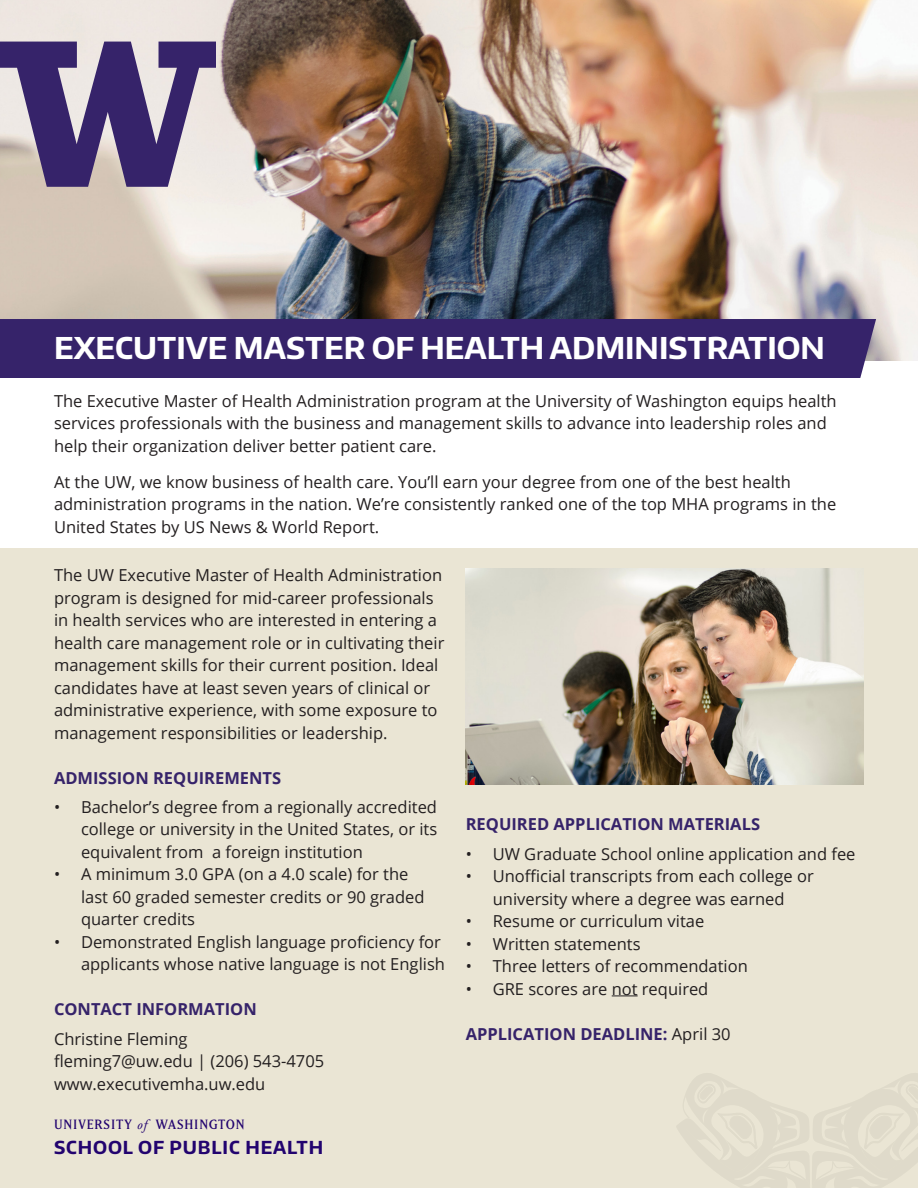
<style>
.page{position:relative;width:918px;height:1188px;background:#fff}
.page>*{position:absolute;margin:0;border:0;box-sizing:border-box;transform-origin:0 0}
.t1{font:700 30px "Encode Sans Normal";color:#fff}
.t2{font:700 17.7px "Encode Sans Normal";letter-spacing:.05em;color:#22036f}
.t3{font:16.5px/22.5px "Open Sans";color:#231f20}
.t4{font:700 16.5px "Open Sans";color:#36236a}
.t5{font:13.2px "Matrix II Reg";letter-spacing:.07em;color:#22036f}
.s1{font-family:"Adobe Garamond Pro";font-style:italic;font-size:13.8px}
.s2{font-weight:400;color:#231f20}
</style>
<div class="page">
<div style="left:0;top:549px;width:918px;height:639px;background:#eae5d4"></div>
<img style="left:0;top:0;width:918px;height:361px">
<img style="left:466px;top:568px;width:398px;height:216px">
<div style="left:0;top:319px;width:876px;height:59px;background:#36236a"></div>
<svg style="left:0;top:42px;width:216px;height:145px;background:#827499"></svg>
<svg style="left:677px;top:1073px;width:241px;height:115px"></svg>
<svg style="left:612px;top:996px;width:26px;height:1px"></svg>
<p class="t1" style="left:54px;top:328px;width:772px">EXECUTIVE MASTER OF HEALTH ADMINISTRATION</p>
<p class="t3" style="left:54px;top:389px;width:784px">The Executive Master of Health Administration program at the University of Washington equips health services professionals with the business and management skills to advance into leadership roles and help their organization deliver better patient care.</p>
<p class="t3" style="left:54px;top:470px;width:784px">At the UW, we know business of health care. You’ll earn your degree from one of the best health administration programs in the nation. We’re consistently ranked one of the top MHA programs in the<br>United States by US News &amp; World Report.</p>
<p class="t3" style="left:54px;top:563px;width:392px">The UW Executive Master of Health Administration program is designed for mid-career professionals in health services who are interested in entering a health care management role or in cultivating their management skills for their current position. Ideal candidates have at least seven years of clinical or administrative experience, with some exposure to management responsibilities or leadership.</p>
<p class="t4" style="left:54px;top:766px;width:229px">ADMISSION REQUIREMENTS</p>
<p class="t3" style="left:81px;top:795px;width:358px;text-align:justify;text-indent:-27px">• Bachelor’s degree from a regionally accredited college or university in the United States, or its equivalent from a foreign institution</p>
<p class="t3" style="left:81px;top:863px;width:345px;text-indent:-27px">• A minimum 3.0 GPA (on a 4.0 scale) for the last 60 graded semester credits or 90 graded quarter credits</p>
<p class="t3" style="left:54px;top:930px;width:393px;text-align:right">• Demonstrated English language proficiency for applicants whose native language is not English</p>
<p class="t4" style="left:54px;top:998px;width:204px">CONTACT INFORMATION</p>
<p class="t3" style="left:54px;top:1027px;width:135px">Christine Fleming</p>
<p class="t3" style="left:54px;top:1049px;width:272px">fleming7@uw.edu | (206) 543-4705</p>
<p class="t3" style="left:54px;top:1072px;width:213px">www.executivemha.uw.edu</p>
<p class="t5" style="left:54px;top:1117px;width:192px">UNIVERSITY <span class="s1">of</span> WASHINGTON</p>
<p class="t2" style="left:54px;top:1136px;width:271px">SCHOOL OF PUBLIC HEALTH</p>
<p class="t4" style="left:466px;top:813px;width:296px">REQUIRED APPLICATION MATERIALS</p>
<p class="t3" style="left:466px;top:842px;width:391px">• UW Graduate School online application and fee</p>
<p class="t3" style="left:466px;top:865px;width:350px;text-align:center">• Unofficial transcripts from each college or university where a degree was earned</p>
<p class="t3" style="left:466px;top:910px;width:240px">• Resume or curriculum vitae</p>
<p class="t3" style="left:466px;top:932px;width:176px">• Written statements</p>
<p class="t3" style="left:466px;top:955px;width:284px">• Three letters of recommendation</p>
<p class="t3" style="left:466px;top:977px;width:244px">• GRE scores are not required</p>
<p class="t4" style="left:466px;top:1022px;width:266px">APPLICATION DEADLINE: <span class="s2">April 30</span></p>
</div>
